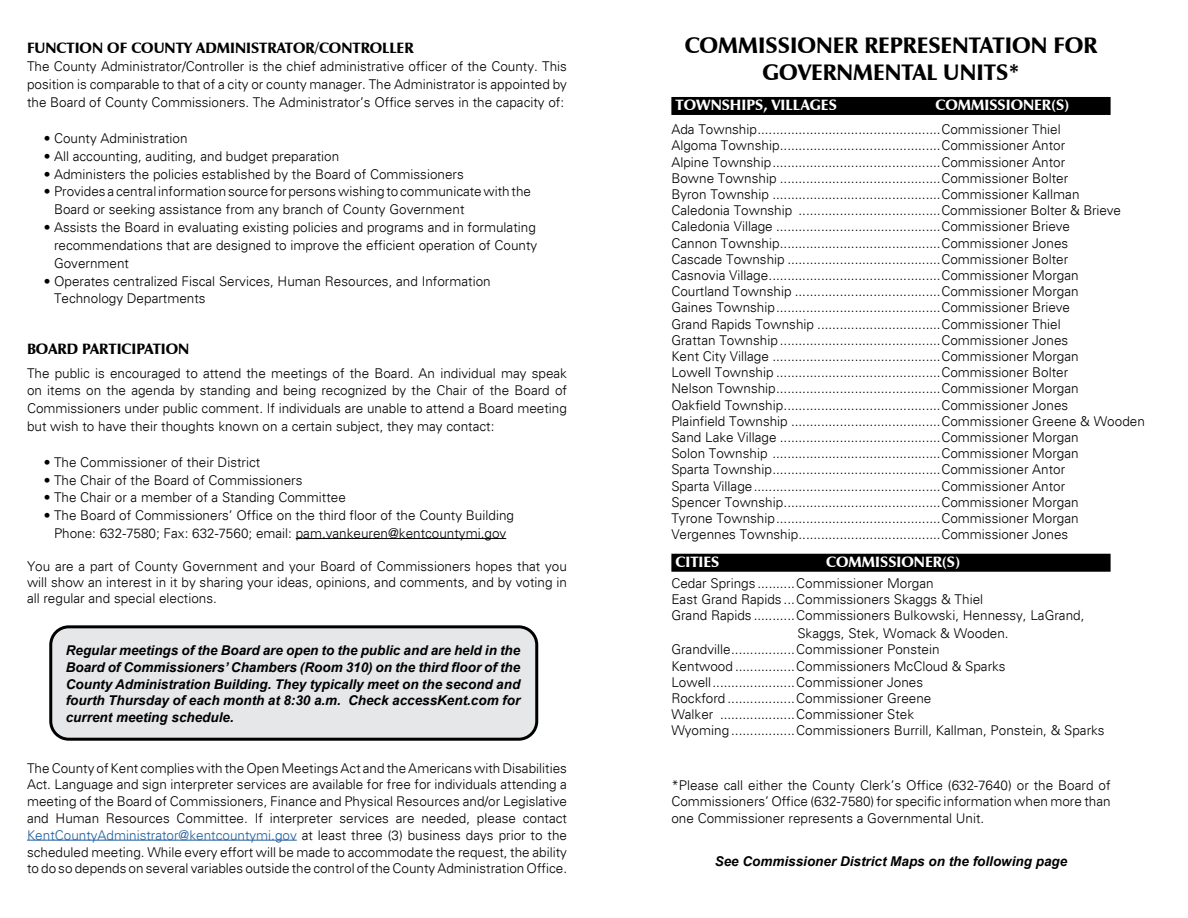
<style>
.page{position:relative;width:1188px;height:918px;background:#fff}
.page>*{position:absolute;margin:0;border:0;box-sizing:border-box;transform-origin:0 0}
.t1{font:900 22.5px/27px "Zapf Humanist 601 BT";color:#000;text-align:center}
.t2{font:900 15px "Zapf Humanist 601 BT";color:#000}
.t3{font:900 15px "Zapf Humanist 601 BT";color:#fff}
.t4{font:13.5px/16.2px "USA Light Plain";color:#000;text-align:justify}
.t5{font:italic 700 13.5px/16.8px "Arial";color:#000;text-align:justify}
.s1{font-family:"Univers";font-weight:500}
.s2{color:#215e9e}
</style>
<div class="page">
<hr style="left:296px;top:538px;width:210px;height:1px;background:#000">
<div style="left:671px;top:97px;width:440px;height:18px;background:#000"></div>
<div style="left:671px;top:554px;width:440px;height:18px;background:#000"></div>
<div style="left:51px;top:627px;width:486px;height:112px;background:#e6e7e8;border-radius:18px"></div>
<div style="left:49px;top:625px;width:489px;height:116px;border:3px solid #000;border-radius:18px"></div>
<hr style="left:27px;top:840px;width:270px;height:1px;background:#215e9e">
<p class="t2" style="left:27px;top:39px;width:388px">FUNCTION OF COUNTY ADMINISTRATOR/CONTROLLER</p>
<p class="t4" style="left:27px;top:57px;width:542px;line-height:17.9px">The County Administrator/Controller is the chief administrative officer of the County. This position is comparable to that of a city or county manager. The Administrator is appointed by the Board of County Commissioners. The Administrator's Office serves in the capacity of:</p>
<p class="t4" style="left:44px;top:130px;width:145px"><span class="s1">•</span> County Administration</p>
<p class="t4" style="left:44px;top:147px;width:297px"><span class="s1">•</span> All accounting, auditing, and budget preparation</p>
<p class="t4" style="left:44px;top:165px;width:421px"><span class="s1">•</span> Administers the policies established by the Board of Commissioners</p>
<p class="t4" style="left:54px;top:182px;width:479px;line-height:17.9px;text-indent:-10px"><span class="s1">•</span> Provides a central information source for persons wishing to communicate with the<br>Board or seeking assistance from any branch of County Government</p>
<p class="t4" style="left:54px;top:218px;width:485px;line-height:17.9px;text-indent:-10px"><span class="s1">•</span> Assists the Board in evaluating existing policies and programs and in formulating recommendations that are designed to improve the efficient operation of County Government</p>
<p class="t4" style="left:54px;top:272px;width:438px;line-height:17.9px;text-indent:-10px"><span class="s1">•</span> Operates centralized Fiscal Services, Human Resources, and Information<br>Technology Departments</p>
<p class="t2" style="left:27px;top:339px;width:164px">BOARD PARTICIPATION</p>
<p class="t4" style="left:27px;top:363px;width:542px;line-height:17.9px">The public is encouraged to attend the meetings of the Board. An individual may speak on items on the agenda by standing and being recognized by the Chair of the Board of Commissioners under public comment. If individuals are unable to attend a Board meeting but wish to have their thoughts known on a certain subject, they may contact:</p>
<p class="t4" style="left:44px;top:454px;width:218px"><span class="s1">•</span> The Commissioner of their District</p>
<p class="t4" style="left:44px;top:471px;width:260px"><span class="s1">•</span> The Chair of the Board of Commissioners</p>
<p class="t4" style="left:44px;top:489px;width:304px"><span class="s1">•</span> The Chair or a member of a Standing Committee</p>
<p class="t4" style="left:44px;top:506px;width:472px;line-height:17.9px;text-align:center"><span class="s1">•</span> The Board of Commissioners’ Office on the third floor of the County Building<br>Phone: 632-7580; Fax: 632-7560; email: pam.vankeuren@kentcountymi.gov</p>
<p class="t4" style="left:27px;top:557px;width:542px">You are a part of County Government and your Board of Commissioners hopes that you will show an interest in it by sharing your ideas, opinions, and comments, and by voting in all regular and special elections.</p>
<p class="t5" style="left:66px;top:642px;width:456px">Regular meetings of the Board are open to the public and are held in the Board of Commissioners’ Chambers (Room 310) on the third floor of the County Administration Building. They typically meet on the second and fourth Thursday of each month at 8:30 a.m. Check accessKent.com for current meeting schedule.</p>
<p class="t4" style="left:27px;top:759px;width:542px;line-height:16.8px">The County of Kent complies with the Open Meetings Act and the Americans with Disabilities Act. Language and sign interpreter services are available for free for individuals attending a meeting of the Board of Commissioners, Finance and Physical Resources and/or Legislative and Human Resources Committee. If interpreter services are needed, please contact <span class="s2">KentCountyAdministrator@kentcountymi.gov</span> at least three (3) business days prior to the scheduled meeting. While every effort will be made to accommodate the request, the ability to do so depends on several variables outside the control of the County Administration Office.</p>
<h1 class="t1" style="left:685px;top:32px;width:414px">COMMISSIONER REPRESENTATION FOR<br>GOVERNMENTAL UNITS*</h1>
<p class="t3" style="left:676px;top:96px;width:163px">TOWNSHIPS, VILLAGES</p>
<p class="t3" style="left:935px;top:96px;width:135px">COMMISSIONER(S)</p>
<p class="t4" style="left:671px;top:121px;width:475px;text-align:left">Ada Township.................................................Commissioner Thiel<br>Algoma Township...........................................Commissioner Antor<br>Alpine Township.............................................Commissioner Antor<br>Bowne Township ...........................................Commissioner Bolter<br>Byron Township .............................................Commissioner Kallman<br>Caledonia Township ......................................Commissioner Bolter &amp; Brieve Caledonia Village ............................................Commissioner Brieve<br>Cannon Township...........................................Commissioner Jones<br>Cascade Township .........................................Commissioner Bolter<br>Casnovia Village..............................................Commissioner Morgan<br>Courtland Township .......................................Commissioner Morgan<br>Gaines Township............................................Commissioner Brieve<br>Grand Rapids Township .................................Commissioner Thiel<br>Grattan Township ...........................................Commissioner Jones<br>Kent City Village .............................................Commissioner Morgan<br>Lowell Township ............................................Commissioner Bolter<br>Nelson Township............................................Commissioner Morgan<br>Oakfield Township..........................................Commissioner Jones<br>Plainfield Township ........................................Commissioner Greene &amp; Wooden Sand Lake Village ...........................................Commissioner Morgan<br>Solon Township .............................................Commissioner Morgan<br>Sparta Township.............................................Commissioner Antor<br>Sparta Village..................................................Commissioner Antor<br>Spencer Township..........................................Commissioner Morgan<br>Tyrone Township............................................Commissioner Morgan Vergennes Township......................................Commissioner Jones</p>
<p class="t4" style="left:671px;top:575px;width:415px;text-align:left">Cedar Springs ..........Commissioner Morgan<br>East Grand Rapids ...Commissioners Skaggs &amp; Thiel<br>Grand Rapids ...........Commissioners Bulkowski, Hennessy, LaGrand,</p>
<p class="t4" style="left:671px;top:625px;width:435px;text-align:left;text-indent:126px">Skaggs, Stek, Womack &amp; Wooden.<br>Grandville.................Commissioner Ponstein<br>Kentwood ................Commissioners McCloud &amp; Sparks Lowell......................Commissioner Jones<br>Rockford ..................Commissioner Greene<br>Walker ....................Commissioner Stek<br>Wyoming .................Commissioners Burrill, Kallman, Ponstein, &amp; Sparks</p>
<p class="t3" style="left:676px;top:552px;width:45px">CITIES</p>
<p class="t3" style="left:826px;top:552px;width:135px">COMMISSIONER(S)</p>
<p class="t4" style="left:671px;top:777px;width:441px">*Please call either the County Clerk's Office (632-7640) or the Board of Commissioners’ Office (632-7580) for specific information when more than one Commissioner represents a Governmental Unit.</p>
<p class="t5" style="left:715px;top:854px;width:354px">See Commissioner District Maps on the following page</p>
</div>
